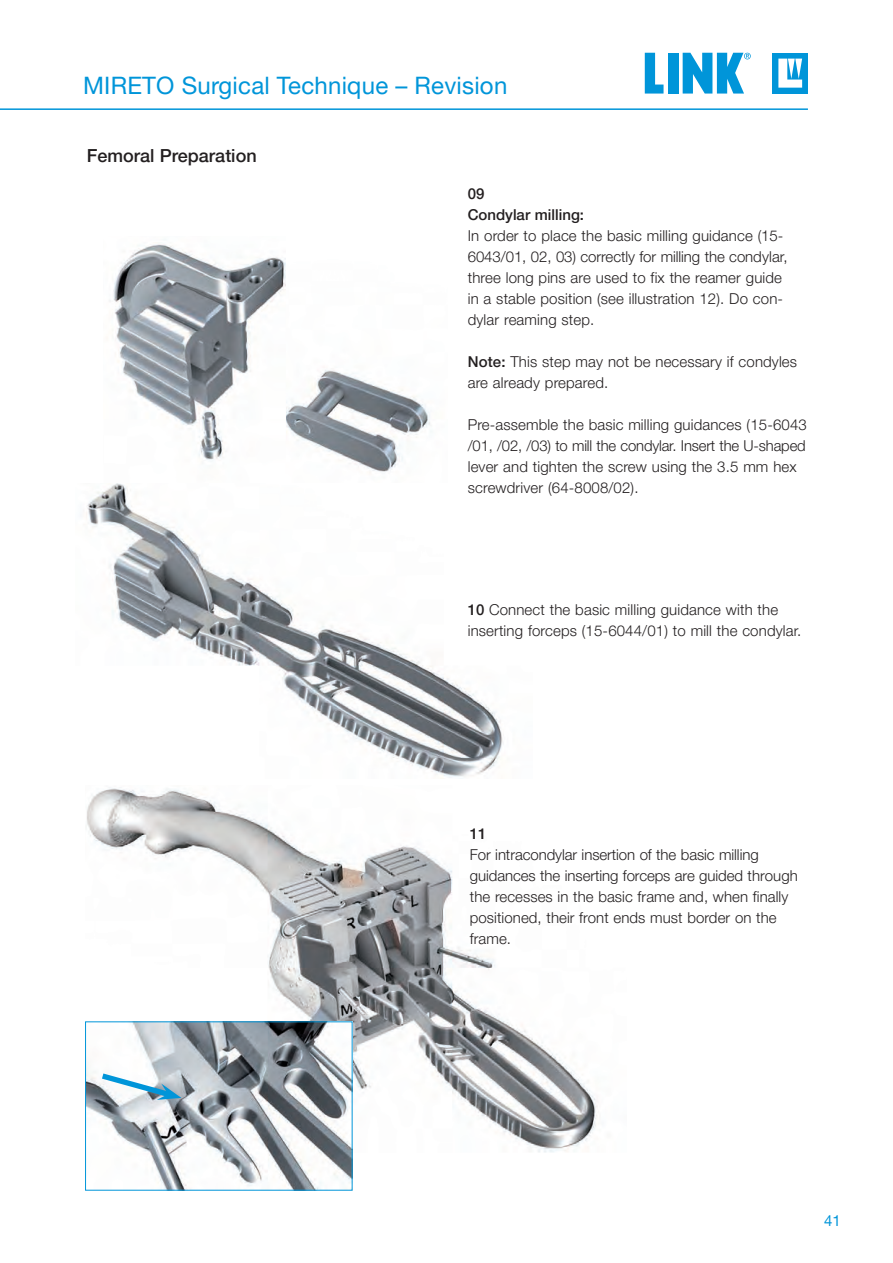
<style>
.page{position:relative;width:893px;height:1263px;background:#fff}
.page>*{position:absolute;margin:0;border:0;box-sizing:border-box;transform-origin:0 0}
.t1{font:24px "Helvetica Neue LT Pro";letter-spacing:.01em;color:#0095d9}
.t2{font:500 18px "Helvetica Neue LT Pro";color:#231f20}
.t3{font:300 15px/21px "Helvetica Neue LT Pro";letter-spacing:.01em;color:#231f20}
.t4{font:500 15px/21px "Helvetica Neue LT Pro";color:#231f20}
.t5{font:15px "Helvetica Neue LT Pro";color:#0095d9}
.s1{font-weight:500}
</style>
<div class="page">
<img style="left:109px;top:244px;width:323px;height:229px">
<img style="left:86px;top:483px;width:417px;height:296px">
<img style="left:87px;top:788px;width:511px;height:377px">
<img style="left:87px;top:1023px;width:263px;height:165px">
<div style="left:85px;top:1021px;width:267px;height:169px;border:1px solid #0095d9"></div>
<svg style="left:96px;top:1069px;width:85px;height:32px"></svg>
<hr style="left:0;top:108px;width:808px;height:2px;background:#0095d9">
<div style="left:773px;top:53px;width:35px;height:41px;background:#0095d9"></div>
<svg style="left:778px;top:59px;width:24px;height:29px"></svg>
<svg style="left:645px;top:53px;width:18px;height:41px"></svg>
<div style="left:668px;top:53px;width:10px;height:41px;background:#0095d9"></div>
<svg style="left:683px;top:53px;width:68px;height:41px"></svg>
<h1 class="t1" style="left:83px;top:70px;width:426px">MIRETO Surgical Technique – Revision</h1>
<p class="t2" style="left:87px;top:144px;width:171px">Femoral Preparation</p>
<p class="t4" style="left:468px;top:183px;width:118px">09<br>Condylar milling:</p>
<p class="t3" style="left:468px;top:225px;width:321px">In order to place the basic milling guidance (15- 6043/01, 02, 03) correctly for milling the condylar, three long pins are used to fix the reamer guide in a stable position (see illustration 12). Do con&shy;dylar reaming step.</p>
<p class="t3" style="left:468px;top:351px;width:331px"><span class="s1">Note:</span> This step may not be necessary if condyles are already prepared.</p>
<p class="t3" style="left:468px;top:414px;width:341px">Pre-assemble the basic milling guidances (15-6043 /01, /02, /03) to mill the condylar. Insert the U-shaped lever and tighten the screw using the 3.5 mm hex screwdriver (64-8008/02).</p>
<p class="t3" style="left:468px;top:599px;width:335px"><span class="s1">10</span> Connect the basic milling guidance with the inserting forceps (15-6044/01) to mill the condylar.</p>
<p class="t4" style="left:470px;top:822px;width:18px">11</p>
<p class="t3" style="left:470px;top:843px;width:329px">For intracondylar insertion of the basic milling guidances the inserting forceps are guided through the recesses in the basic frame and, when finally positioned, their front ends must border on the frame.</p>
<p class="t5" style="left:824px;top:1211px;width:18px">41</p>
</div>
